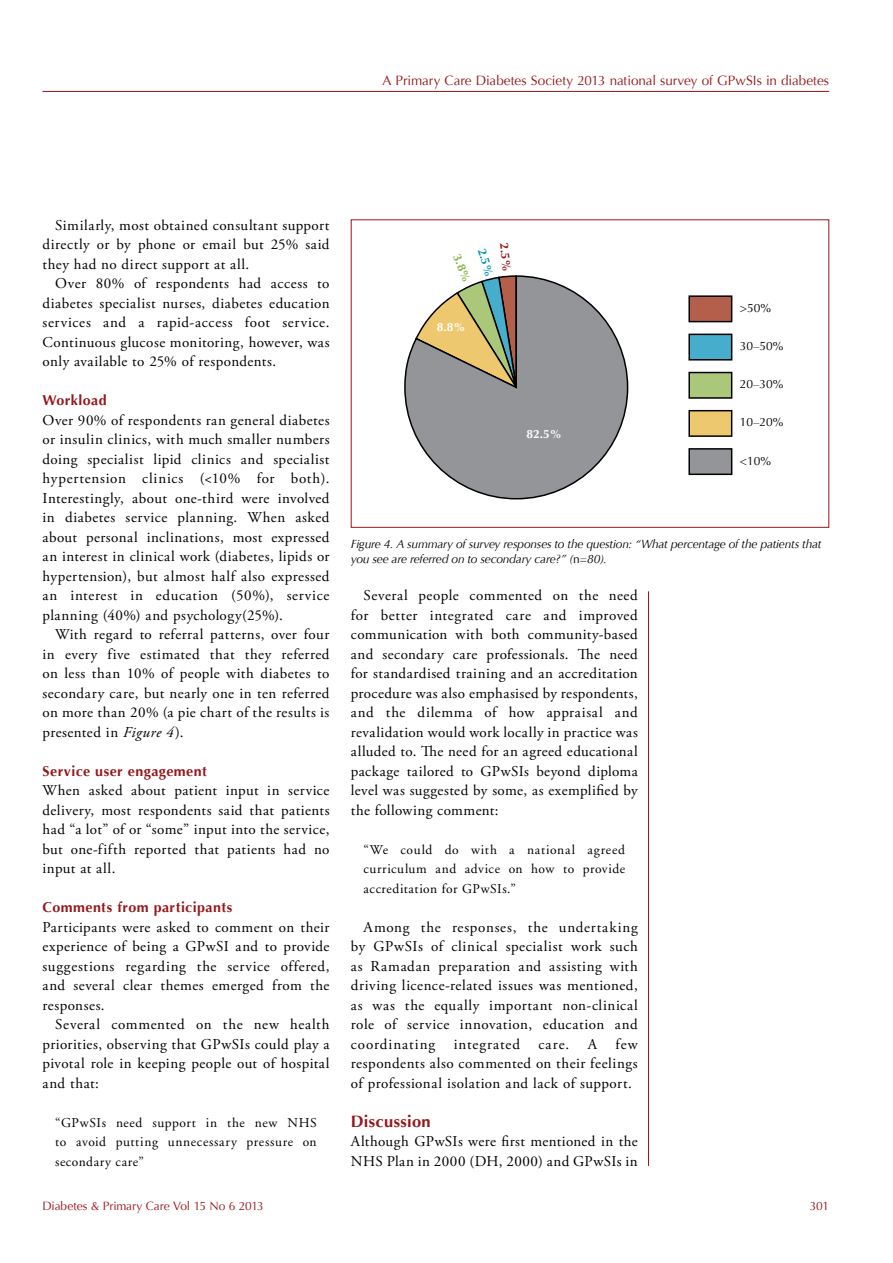
<style>
.page{position:relative;width:893px;height:1263px;background:#fff}
.page>*{position:absolute;margin:0;border:0;box-sizing:border-box;transform-origin:0 0}
.t1{font:700 16.5px "Optima";letter-spacing:.02em;color:#96171a}
.t2{font:15px/19.5px "Adobe Garamond Pro";letter-spacing:.03em;color:#000;text-align:justify}
.t3{font:700 14.25px "Optima";letter-spacing:.03em;color:#96171a}
.t4{font:13.5px/19.5px "Adobe Garamond";letter-spacing:.04em;color:#000;text-align:justify}
.t5{font:13.5px "Optima";color:#96171a}
.t6{font:13.5px "Optima";color:#000}
.t7{font:italic 12px/15px "Optima";letter-spacing:-.02em;color:#000}
.t8{font:12px "Optima";color:#000}
.t9{font:12px "Optima";letter-spacing:-.01em;color:#96171a}
.t10{font:700 12px "Optima";color:#fff}
.t11{font:700 12px "Optima";color:#83b441}
.t12{font:700 12px "Optima";color:#96171a}
.t13{font:700 12px "Optima";color:#0094bb}
.s1{font-style:italic}
.s2{font-style:normal}
</style>
<div class="page">
<hr style="left:43px;top:91px;width:786px;height:1px;background:#96171a">
<hr style="left:648px;top:591px;width:1px;height:575px;background:#96171a">
<div style="left:689px;top:296px;width:43px;height:26px;background:#b45f4b"></div>
<div style="left:688px;top:295px;width:44px;height:27px;border:2px solid #000"></div>
<div style="left:689px;top:334px;width:43px;height:26px;background:#46adcc"></div>
<div style="left:688px;top:334px;width:44px;height:26px;border:2px solid #000"></div>
<div style="left:689px;top:372px;width:43px;height:26px;background:#aac77a"></div>
<div style="left:688px;top:372px;width:44px;height:27px;border:2px solid #000"></div>
<div style="left:689px;top:411px;width:43px;height:25px;background:#eec86f"></div>
<div style="left:688px;top:410px;width:44px;height:27px;border:2px solid #000"></div>
<div style="left:689px;top:449px;width:43px;height:25px;background:#939598"></div>
<div style="left:688px;top:448px;width:44px;height:27px;border:2px solid #000"></div>
<svg style="left:404px;top:275px;width:225px;height:225px"></svg>
<div style="left:351px;top:219px;width:478px;height:309px;border:1px solid #96171a"></div>
<p class="t5" style="left:382px;top:73px;width:448px">A Primary Care Diabetes Society 2013 national survey of GPwSIs in diabetes</p>
<p class="t2" style="left:43px;top:216px;width:289px;text-indent:13px">Similarly, most obtained consultant support directly or by phone or email but 25% said they had no direct support at all.</p>
<p class="t2" style="left:43px;top:274px;width:289px;text-indent:13px">Over 80% of respondents had access to diabetes specialist nurses, diabetes education services and a rapid-access foot service.<br>Continuous glucose monitoring, however, was only available to 25% of respondents.</p>
<p class="t3" style="left:43px;top:392px;width:66px">Workload</p>
<p class="t2" style="left:43px;top:411px;width:289px">Over 90% of respondents ran general diabetes or insulin clinics, with much smaller numbers doing specialist lipid clinics and specialist hypertension clinics (&lt;10% for both).<br>Interestingly, about one-third were involved in diabetes service planning. When asked about personal inclinations, most expressed an interest in clinical work (diabetes, lipids or hypertension), but almost half also expressed an interest in education (50%), service planning (40%) and psychology(25%).</p>
<p class="t2" style="left:43px;top:625px;width:288px;text-indent:13px">With regard to referral patterns, over four in every five estimated that they referred on less than 10% of people with diabetes to secondary care, but nearly one in ten referred on more than 20% (a pie chart of the results is presented in <span class="s1">Figure 4</span>).</p>
<p class="t3" style="left:43px;top:762px;width:166px">Service user engagement</p>
<p class="t2" style="left:43px;top:781px;width:289px">When asked about patient input in service delivery, most respondents said that patients had “a lot” of or “some” input into the service, but one-fifth reported that patients had no input at all.</p>
<p class="t3" style="left:43px;top:899px;width:191px">Comments from participants</p>
<p class="t2" style="left:43px;top:918px;width:289px">Participants were asked to comment on their experience of being a GPwSI and to provide suggestions regarding the service offered, and several clear themes emerged from the responses.</p>
<p class="t2" style="left:43px;top:1015px;width:289px;text-indent:13px">Several commented on the new health priorities, observing that GPwSIs could play a pivotal role in keeping people out of hospital and that:</p>
<p class="t4" style="left:55px;top:1113px;width:263px">“GPwSIs need support in the new NHS to avoid putting unnecessary pressure on secondary care”</p>
<p class="t8" style="left:131px;top:261px;width:36px">28.0%</p>
<p class="t8" style="left:110px;top:302px;width:36px">24.7%</p>
<p class="t8" style="left:160px;top:344px;width:36px">32.3%</p>
<p class="t8" style="left:138px;top:430px;width:36px">29.0%</p>
<p class="t8" style="left:86px;top:472px;width:36px">21.5%</p>
<p class="t8" style="left:60px;top:505px;width:26px">20%</p>
<p class="t8" style="left:127px;top:505px;width:26px">30%</p>
<p class="t8" style="left:195px;top:505px;width:26px">40%</p>
<p class="t8" style="left:263px;top:505px;width:26px">50%</p>
<p class="t6" style="left:8px;top:528px;width:193px">Proportion of survey respondents</p>
<p class="t11" style="left:463px;top:252px;width:30px;rotate:67deg">3.8%</p>
<p class="t12" style="left:511px;top:242px;width:30px;rotate:84deg">2.5%</p>
<p class="t13" style="left:489px;top:247px;width:30px;rotate:74deg">2.5%</p>
<p class="t10" style="left:437px;top:320px;width:30px">8.8%</p>
<p class="t10" style="left:526px;top:427px;width:37px">82.5%</p>
<p class="t8" style="left:740px;top:301px;width:33px">&gt;50%</p>
<p class="t8" style="left:740px;top:339px;width:45px">30–50%</p>
<p class="t8" style="left:740px;top:377px;width:45px">20–30%</p>
<p class="t8" style="left:740px;top:415px;width:45px">10–20%</p>
<p class="t8" style="left:740px;top:453px;width:33px">&lt;10%</p>
<p class="t7" style="left:351px;top:536px;width:472px">Figure 4. A summary of survey responses to the question: “What percentage of the patients that you see are referred on to secondary care?” (<span class="s2">n</span>=80).</p>
<p class="t2" style="left:351px;top:586px;width:289px;text-indent:13px">Several people commented on the need for better integrated care and improved communication with both community-based and secondary care professionals. The need for standardised training and an accreditation procedure was also emphasised by respondents, and the dilemma of how appraisal and revalidation would work locally in practice was alluded to. The need for an agreed educational package tailored to GPwSIs beyond diploma level was suggested by some, as exemplified by the following comment:</p>
<p class="t4" style="left:364px;top:840px;width:263px">“We could do with a national agreed curriculum and advice on how to provide accreditation for GPwSIs.”</p>
<p class="t2" style="left:351px;top:918px;width:289px;text-indent:13px">Among the responses, the undertaking by GPwSIs of clinical specialist work such as Ramadan preparation and assisting with driving licence-related issues was mentioned, as was the equally important non-clinical role of service innovation, education and coordinating integrated care. A few respondents also commented on their feelings of professional isolation and lack of support.</p>
<p class="t1" style="left:351px;top:1111px;width:81px">Discussion</p>
<p class="t2" style="left:351px;top:1132px;width:288px">Although GPwSIs were first mentioned in the<br>NHS Plan in 2000 (DH, 2000) and GPwSIs in</p>
<p class="t9" style="left:43px;top:1199px;width:223px">Diabetes &amp; Primary Care Vol 15 No 6 2013</p>
<p class="t9" style="left:810px;top:1199px;width:21px">301</p>
</div>
